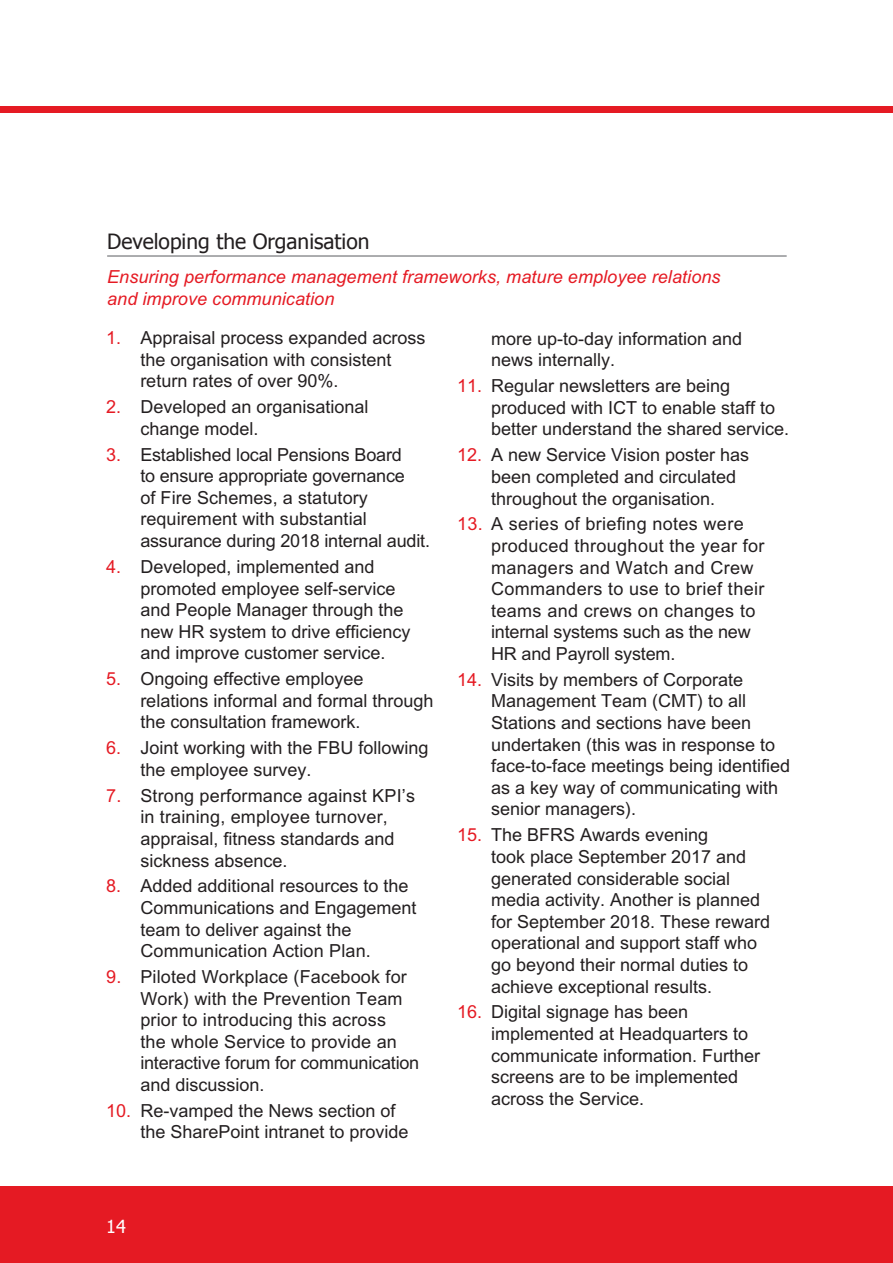
<style>
.page{position:relative;width:893px;height:1263px;background:#fff}
.page>*{position:absolute;margin:0;border:0;box-sizing:border-box;transform-origin:0 0}
.t1{font:21px "Tahoma";color:#231f20}
.t2{font:18px/21.6px "M Arial";color:#231f20}
.t3{font:18px/21.6px "M Arial";letter-spacing:.02em;color:#231f20}
.t4{font:italic 18px/21.6px "M Arial";letter-spacing:.005em;color:#e51a23}
.t5{font:18px "Tahoma";color:#fff}
.s1{color:#e51a23}
</style>
<div class="page">
<div style="left:0;top:1186px;width:893px;height:77px;background:#e51a23"></div>
<div style="left:0;top:106px;width:893px;height:7px;background:#e51a23"></div>
<hr style="left:107px;top:255px;width:680px;height:2px;background:#919295">
<p class="t1" style="left:107px;top:227px;width:264px">Developing the Organisation</p>
<p class="t4" style="left:107px;top:266px;width:615px">Ensuring performance management frameworks, mature employee relations and improve communication</p>
<p class="t2" style="left:140px;top:327px;width:287px;text-indent:-34px"><span class="s1">1.</span> Appraisal process expanded across the organisation with consistent return rates of over 90%.</p>
<p class="t2" style="left:140px;top:396px;width:230px;text-indent:-34px"><span class="s1">2.</span> Developed an organisational change model.</p>
<p class="t2" style="left:140px;top:443px;width:291px;text-indent:-34px"><span class="s1">3.</span> Established local Pensions Board<br>to ensure appropriate governance<br>of Fire Schemes, a statutory requirement with substantial assurance during 2018 internal audit.</p>
<p class="t2" style="left:140px;top:556px;width:272px;text-indent:-34px"><span class="s1">4.</span> Developed, implemented and promoted employee self-service and People Manager through the new HR system to drive efficiency and improve customer service.</p>
<p class="t2" style="left:140px;top:668px;width:295px;text-indent:-34px"><span class="s1">5.</span> Ongoing effective employee relations informal and formal through the consultation framework.</p>
<p class="t2" style="left:140px;top:737px;width:290px;text-indent:-34px"><span class="s1">6.</span> Joint working with the FBU following the employee survey.</p>
<p class="t2" style="left:140px;top:784px;width:276px;text-indent:-34px"><span class="s1">7.</span> Strong performance against KPI’s in training, employee turnover, appraisal, fitness standards and sickness absence.</p>
<p class="t2" style="left:140px;top:875px;width:278px;text-indent:-34px"><span class="s1">8.</span> Added additional resources to the<br>Communications and Engagement team to deliver against the<br>Communication Action Plan.</p>
<p class="t2" style="left:140px;top:966px;width:280px;text-indent:-34px"><span class="s1">9.</span> Piloted Workplace (Facebook for<br>Work) with the Prevention Team prior to introducing this across<br>the whole Service to provide an interactive forum for communication and discussion.</p>
<p class="t2" style="left:140px;top:1100px;width:270px;text-indent:-34px"><span class="s1">10.</span> Re-vamped the News section of the SharePoint intranet to provide</p>
<p class="t2" style="left:491px;top:328px;width:253px">more up-to-day information and news internally.</p>
<p class="t2" style="left:491px;top:375px;width:300px;text-indent:-34px"><span class="s1">11.</span> Regular newsletters are being produced with ICT to enable staff to better understand the shared service.</p>
<p class="t2" style="left:491px;top:444px;width:260px;text-indent:-34px"><span class="s1">12.</span> A new Service Vision poster has been completed and circulated throughout the organisation.</p>
<p class="t3" style="left:491px;top:513px;width:275px;text-indent:-34px"><span class="s1">13.</span> A series of briefing notes were produced throughout the year for managers and Watch and Crew<br>Commanders to use to brief their teams and crews on changes to internal systems such as the new<br>HR and Payroll system.</p>
<p class="t2" style="left:491px;top:669px;width:300px;text-indent:-34px"><span class="s1">14.</span> Visits by members of Corporate<br>Management Team (CMT) to all<br>Stations and sections have been undertaken (this was in response to face-to-face meetings being identified as a key way of communicating with senior managers).</p>
<p class="t2" style="left:491px;top:824px;width:281px;text-indent:-34px"><span class="s1">15.</span> The BFRS Awards evening<br>took place September 2017 and generated considerable social media activity. Another is planned for September 2018. These reward operational and support staff who go beyond their normal duties to achieve exceptional results.</p>
<p class="t2" style="left:491px;top:1001px;width:271px;text-indent:-34px"><span class="s1">16.</span> Digital signage has been implemented at Headquarters to communicate information. Further screens are to be implemented across the Service.</p>
<p class="t5" style="left:106px;top:1214px;width:21px">14</p>
</div>
